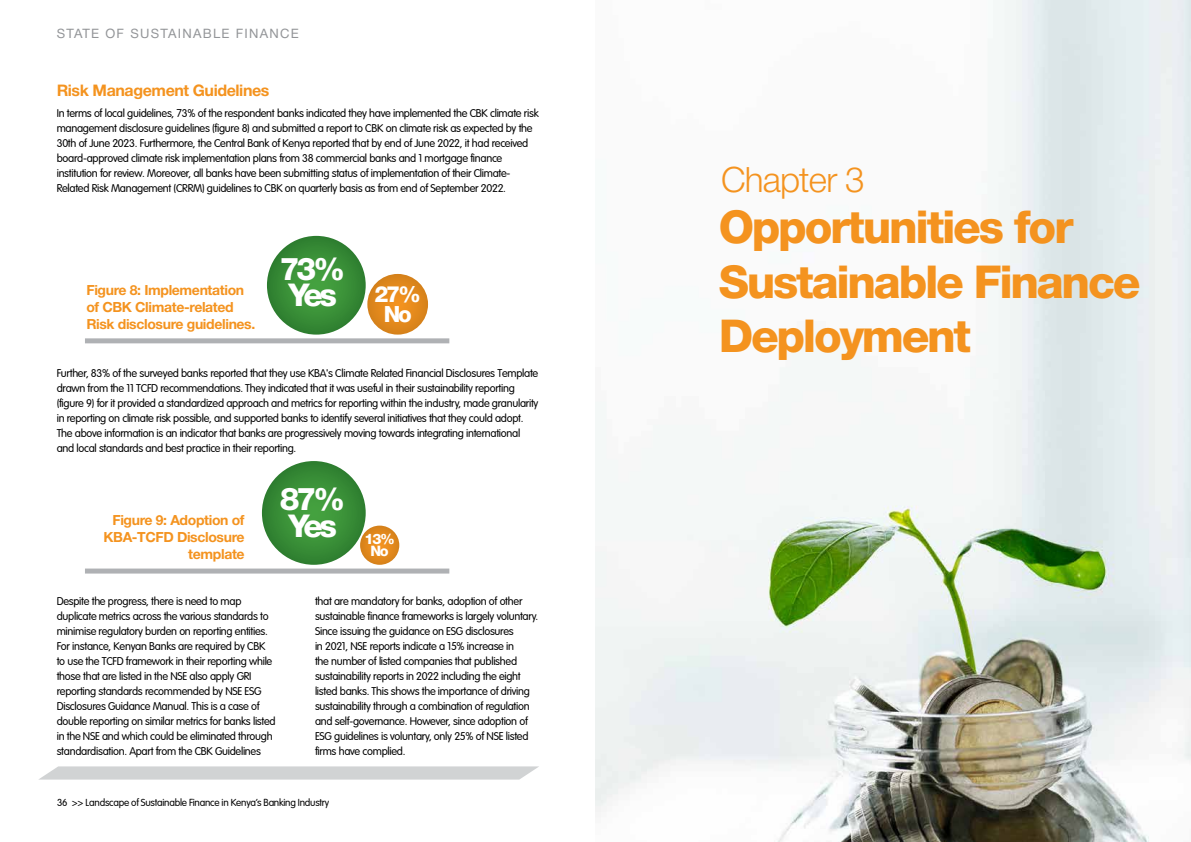
<style>
.page{position:relative;width:1191px;height:842px;background:#fff}
.page>*{position:absolute;margin:0;border:0;box-sizing:border-box;transform-origin:0 0}
.t1{font:800 45.5px/54.6px "Helvetica Neue";letter-spacing:-.05em;color:#f4931f}
.t2{font:300 35px "Helvetica Neue";letter-spacing:-.025em;color:#f4931f}
.t3{font:800 31.5px "Helvetica Neue";letter-spacing:-.1em;color:#fff}
.t4{font:800 22.4px "Helvetica Neue";color:#fff}
.t5{font:700 16px "Helvetica Neue";letter-spacing:-.025em;color:#f4931f}
.t6{font:800 14.5px "Helvetica Neue";color:#fff}
.t7{font:700 14px/17px "Helvetica Neue";letter-spacing:-.025em;color:#f4931f}
.t8{font:13px "Helvetica Neue";letter-spacing:.1em;color:#939598}
.t9{font:300 11px/15px "VAG Rounded Light S Si";letter-spacing:-.025em;color:#000}
.t10{font:300 10px "VAG Rounded Light S Si";letter-spacing:-.025em;color:#000}
</style>
<div class="page">
<svg style="left:39px;top:766px;width:500px;height:14px;background:#d5d7d8"></svg>
<img style="left:595px;top:0;width:596px;height:842px">
<svg style="left:267px;top:236px;width:99px;height:99px;background:#398e38"></svg>
<svg style="left:262px;top:461px;width:104px;height:104px;background:#388d37"></svg>
<svg style="left:367px;top:274px;width:61px;height:61px;background:#e18a21"></svg>
<svg style="left:360px;top:526px;width:39px;height:39px"></svg>
<div style="left:85px;top:338px;width:364px;height:5px;background:#afb1b4"></div>
<div style="left:85px;top:568px;width:364px;height:5px;background:#afb1b4"></div>
<p class="t8" style="left:57px;top:24px;width:244px">STATE OF SUSTAINABLE FINANCE</p>
<h3 class="t5" style="left:57px;top:78px;width:214px">Risk Management Guidelines</h3>
<p class="t9" style="left:57px;top:106px;width:483px">In terms of local guidelines, 73% of the respondent banks indicated they have implemented the CBK climate risk management disclosure guidelines (figure 8) and submitted a report to CBK on climate risk as expected by the 30th of June 2023. Furthermore, the Central Bank of Kenya reported that by end of June 2022, it had received board-approved climate risk implementation plans from 38 commercial banks and 1 mortgage finance institution for review. Moreover, all banks have been submitting status of implementation of their Climate-Related Risk Management (CRRM) guidelines to CBK on quarterly basis as from end of September 2022.</p>
<p class="t7" style="left:86px;top:282px;width:170px">Figure 8: Implementation of CBK Climate-related<br>Risk disclosure guidelines.</p>
<h3 class="t3" style="left:280px;top:244px;width:67px">73%</h3>
<h3 class="t3" style="left:288px;top:270px;width:50px">Yes</h3>
<h3 class="t4" style="left:374px;top:277px;width:48px">27%</h3>
<h3 class="t4" style="left:384px;top:296px;width:30px">No</h3>
<p class="t9" style="left:57px;top:365px;width:483px">Further, 83% of the surveyed banks reported that they use KBA's Climate Related Financial Disclosures Template drawn from the 11 TCFD recommendations. They indicated that it was useful in their sustainability reporting (figure 9) for it provided a standardized approach and metrics for reporting within the industry, made granularity in reporting on climate risk possible, and supported banks to identify several initiatives that they could adopt.<br>The above information is an indicator that banks are progressively moving towards integrating international and local standards and best practice in their reporting.</p>
<p class="t7" style="left:103px;top:512px;width:143px;text-align:right">Figure 9: Adoption of<br>KBA-TCFD Disclosure template</p>
<h3 class="t3" style="left:280px;top:474px;width:67px">87%</h3>
<h3 class="t3" style="left:288px;top:501px;width:50px">Yes</h3>
<h3 class="t6" style="left:365px;top:527px;width:32px">13%</h3>
<h3 class="t6" style="left:371px;top:540px;width:20px">No</h3>
<p class="t9" style="left:57px;top:594px;width:220px">Despite the progress, there is need to map duplicate metrics across the various standards to minimise regulatory burden on reporting entities.<br>For instance, Kenyan Banks are required by CBK to use the TCFD framework in their reporting while those that are listed in the NSE also apply GRI reporting standards recommended by NSE ESG Disclosures Guidance Manual. This is a case of double reporting on similar metrics for banks listed in the NSE and which could be eliminated through standardisation. Apart from the CBK Guidelines</p>
<p class="t9" style="left:315px;top:594px;width:225px">that are mandatory for banks, adoption of other sustainable finance frameworks is largely voluntary.<br>Since issuing the guidance on ESG disclosures<br>in 2021, NSE reports indicate a 15% increase in<br>the number of listed companies that published sustainability reports in 2022 including the eight listed banks. This shows the importance of driving sustainability through a combination of regulation and self-governance. However, since adoption of ESG guidelines is voluntary, only 25% of NSE listed firms have complied.</p>
<p class="t10" style="left:57px;top:797px;width:274px">36 &gt;&gt; Landscape of Sustainable Finance in Kenya’s Banking Industry</p>
<h2 class="t2" style="left:721px;top:151px;width:145px">Chapter 3</h2>
<h1 class="t1" style="left:719px;top:201px;width:423px">Opportunities for<br>Sustainable Finance<br>Deployment</h1>
</div>
